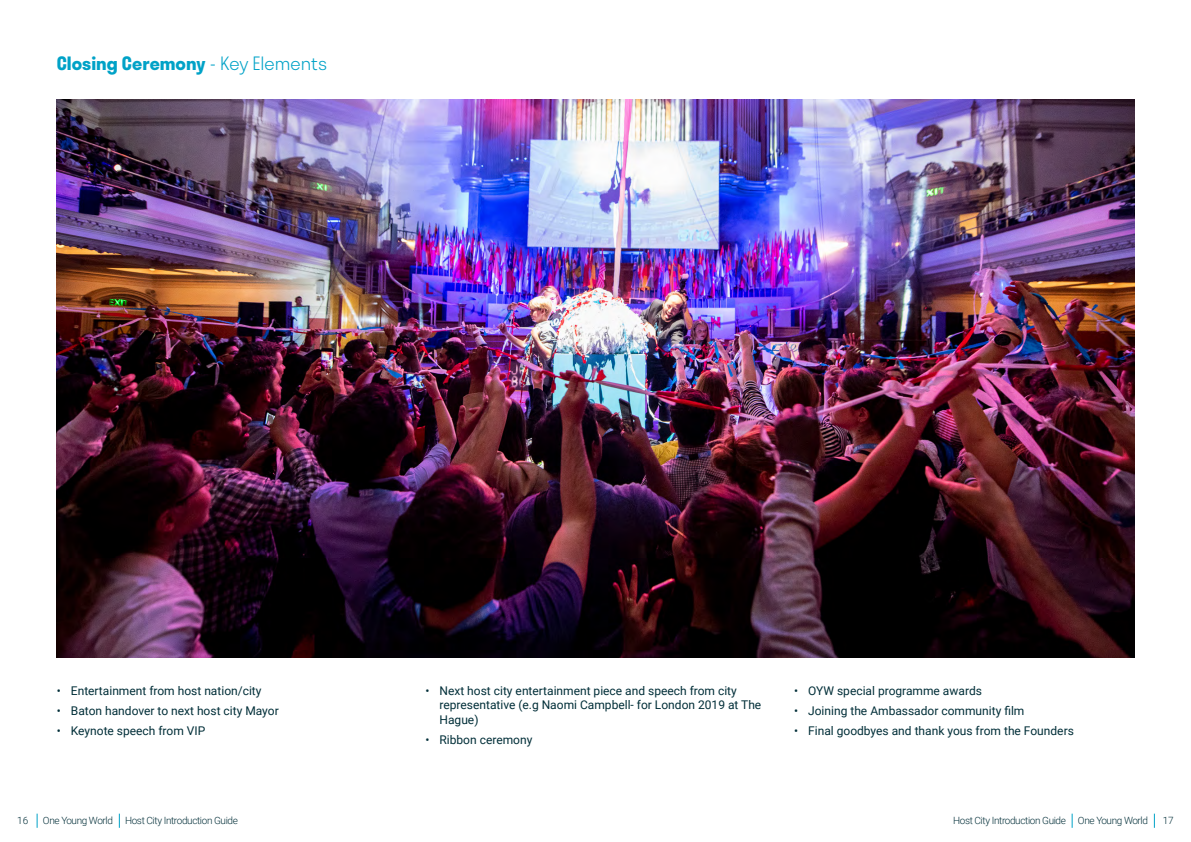
<style>
.page{position:relative;width:1191px;height:842px;background:#fff}
.page>*{position:absolute;margin:0;border:0;box-sizing:border-box;transform-origin:0 0}
.t1{font:700 18px "Stratos";color:#00a2c7}
.t2{font:12px/14.4px "Roboto";color:#012e38}
.t3{font:300 10px "Roboto";letter-spacing:-.04em;color:#012e38}
.s1{font-weight:300}
</style>
<div class="page">
<img style="left:57px;top:99px;width:1077px;height:559px">
<svg style="left:37px;top:814px;width:1px;height:14px"></svg>
<svg style="left:119px;top:814px;width:1px;height:14px"></svg>
<svg style="left:1071px;top:814px;width:1px;height:14px"></svg>
<svg style="left:1154px;top:814px;width:1px;height:14px"></svg>
<h1 class="t1" style="left:57px;top:49px;width:272px">Closing Ceremony <span class="s1">- Key Elements</span></h1>
<p class="t2" style="left:57px;top:683px;width:206px">• Entertainment from host nation/city</p>
<p class="t2" style="left:57px;top:703px;width:223px">• Baton handover to next host city Mayor</p>
<p class="t2" style="left:57px;top:723px;width:150px">• Keynote speech from VIP</p>
<p class="t2" style="left:439px;top:683px;width:323px;text-indent:-14px">• Next host city entertainment piece and speech from city representative (e.g Naomi Campbell- for London 2019 at The<br>Hague)</p>
<p class="t2" style="left:425px;top:732px;width:108px">• Ribbon ceremony</p>
<p class="t2" style="left:794px;top:683px;width:189px">• OYW special programme awards</p>
<p class="t2" style="left:794px;top:703px;width:232px">• Joining the Ambassador community film</p>
<p class="t2" style="left:794px;top:723px;width:281px">• Final goodbyes and thank yous from the Founders</p>
<p class="t3" style="left:17px;top:813px;width:13px">16</p>
<p class="t3" style="left:43px;top:813px;width:196px">One Young World Host City Introduction Guide</p>
<p class="t3" style="left:953px;top:813px;width:196px">Host City Introduction Guide One Young World</p>
<p class="t3" style="left:1162px;top:813px;width:13px">17</p>
</div>
